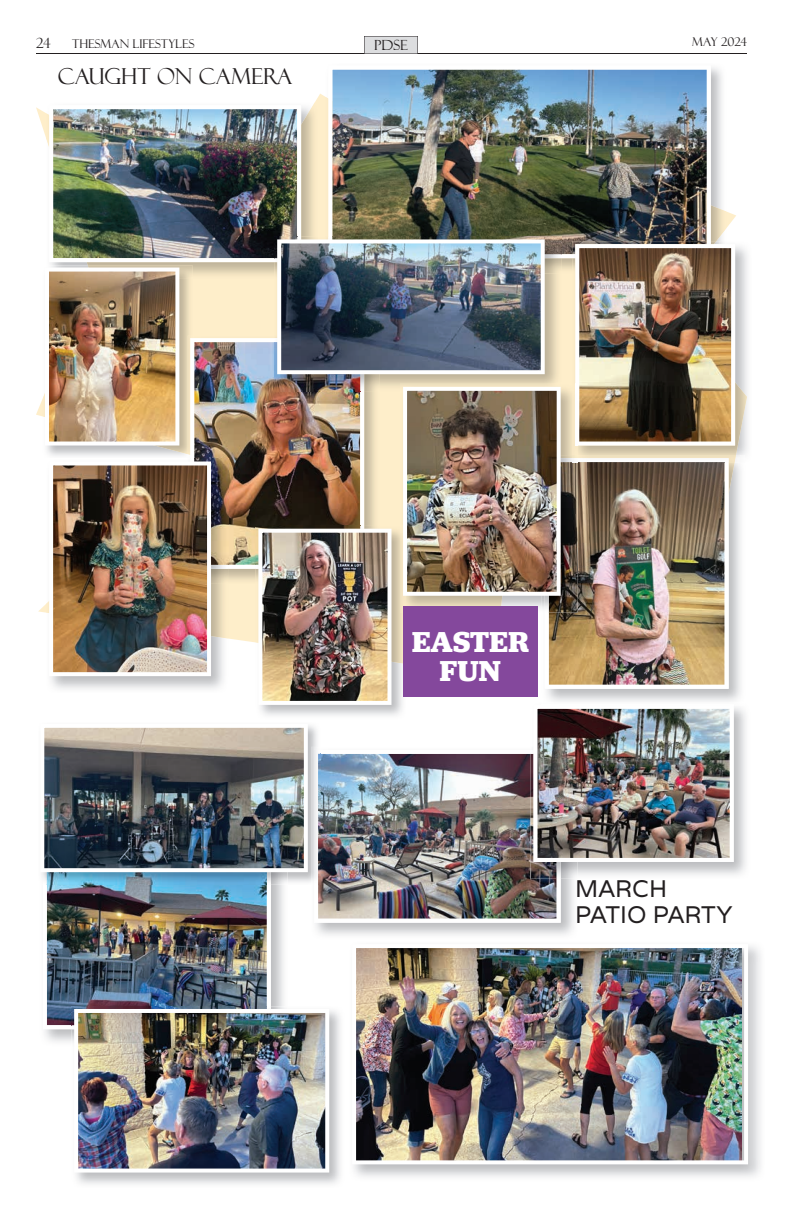
<style>
.page{position:relative;width:792px;height:1212px;background:#fff}
.page>*{position:absolute;margin:0;border:0;box-sizing:border-box;transform-origin:0 0}
.t1{font:700 30px/29px "Jubilat";letter-spacing:-.005em;color:#fff;text-align:center}
.t2{font:24px/26.4px "Varela";color:#231f20}
.t3{font:22px "Felix Titling";letter-spacing:-.005em;color:#231f20}
.t4{font:14px "Felix Titling";color:#231f20}
.t5{font:12px "Felix Titling";color:#231f20}
</style>
<div class="page">
<hr style="left:36px;top:53px;width:711px;height:1px;background:#231f20">
<svg style="left:364px;top:36px;width:54px;height:18px"></svg>
<svg style="left:36px;top:94px;width:700px;height:549px;fill:#feeeca"></svg>
<img style="left:318px;top:749px;width:243px;height:173px">
<img style="left:46px;top:884px;width:225px;height:142px">
<img style="left:76px;top:1010px;width:264px;height:174px">
<img style="left:72px;top:1006px;width:199px;height:23px">
<img style="left:74px;top:1008px;width:255px;height:164px">
<img style="left:46px;top:102px;width:272px;height:177px">
<img style="left:49px;top:105px;width:252px;height:157px">
<img style="left:326px;top:97px;width:400px;height:176px">
<img style="left:328px;top:69px;width:383px;height:189px">
<img style="left:40px;top:725px;width:277px;height:159px">
<img style="left:311px;top:747px;width:8px;height:137px">
<img style="left:314px;top:749px;width:6px;height:135px">
<img style="left:43px;top:872px;width:228px;height:12px">
<img style="left:40px;top:725px;width:268px;height:147px">
<img style="left:531px;top:747px;width:47px;height:131px">
<img style="left:531px;top:749px;width:30px;height:129px">
<img style="left:534px;top:708px;width:200px;height:154px">
<img style="left:542px;top:462px;width:199px;height:243px">
<img style="left:729px;top:462px;width:6px;height:32px">
<img style="left:545px;top:462px;width:184px;height:226px">
<img style="left:356px;top:948px;width:389px;height:213px">
<img style="left:43px;top:279px;width:150px;height:175px">
<img style="left:46px;top:265px;width:42px;height:2px">
<img style="left:88px;top:265px;width:105px;height:14px">
<img style="left:45px;top:267px;width:134px;height:178px">
<img style="left:193px;top:335px;width:186px;height:249px">
<img style="left:188px;top:335px;width:5px;height:119px">
<img style="left:190px;top:338px;width:174px;height:231px">
<img style="left:274px;top:236px;width:288px;height:155px">
<img style="left:274px;top:236px;width:44px;height:43px">
<img style="left:274px;top:236px;width:27px;height:26px">
<img style="left:326px;top:236px;width:236px;height:37px">
<img style="left:328px;top:236px;width:234px;height:22px">
<img style="left:274px;top:335px;width:105px;height:56px">
<img style="left:274px;top:338px;width:90px;height:53px">
<img style="left:277px;top:239px;width:268px;height:135px">
<img style="left:572px;top:273px;width:175px;height:182px">
<img style="left:572px;top:241px;width:3px;height:17px">
<img style="left:578px;top:455px;width:158px;height:7px">
<img style="left:578px;top:462px;width:147px;height:1px">
<img style="left:578px;top:458px;width:151px;height:4px">
<img style="left:575px;top:241px;width:160px;height:204px">
<img style="left:260px;top:663px;width:146px;height:53px">
<img style="left:256px;top:526px;width:147px;height:137px">
<img style="left:256px;top:526px;width:108px;height:43px">
<img style="left:258px;top:528px;width:134px;height:177px">
<img style="left:400px;top:384px;width:172px;height:228px">
<img style="left:542px;top:595px;width:3px;height:17px">
<img style="left:572px;top:463px;width:6px;height:149px">
<img style="left:545px;top:458px;width:27px;height:154px">
<img style="left:400px;top:384px;width:162px;height:7px">
<img style="left:572px;top:384px;width:6px;height:71px">
<svg style="left:572px;top:455px;width:6px;height:8px"></svg>
<img style="left:575px;top:384px;width:3px;height:61px">
<img style="left:400px;top:526px;width:6px;height:86px">
<img style="left:403px;top:387px;width:158px;height:208px">
<img style="left:46px;top:469px;width:182px;height:169px">
<img style="left:211px;top:569px;width:17px;height:15px">
<img style="left:211px;top:458px;width:17px;height:111px">
<img style="left:49px;top:454px;width:162px;height:219px">
<div style="left:403px;top:606px;width:135px;height:90px;background:#84489c"></div>
<p class="t4" style="left:36px;top:35px;width:16px">24</p>
<p class="t5" style="left:72px;top:37px;width:124px">THESMAN LIFESTYLES</p>
<p class="t4" style="left:374px;top:37px;width:35px">PDSE</p>
<p class="t5" style="left:692px;top:35px;width:56px">MAY 2024</p>
<h3 class="t3" style="left:58px;top:64px;width:236px">CAUGHT ON CAMERA</h3>
<h1 class="t1" style="left:412px;top:627px;width:118px">EASTER<br>FUN</h1>
<h2 class="t2" style="left:575px;top:874px;width:159px">MARCH<br>PATIO PARTY</h2>
</div>
